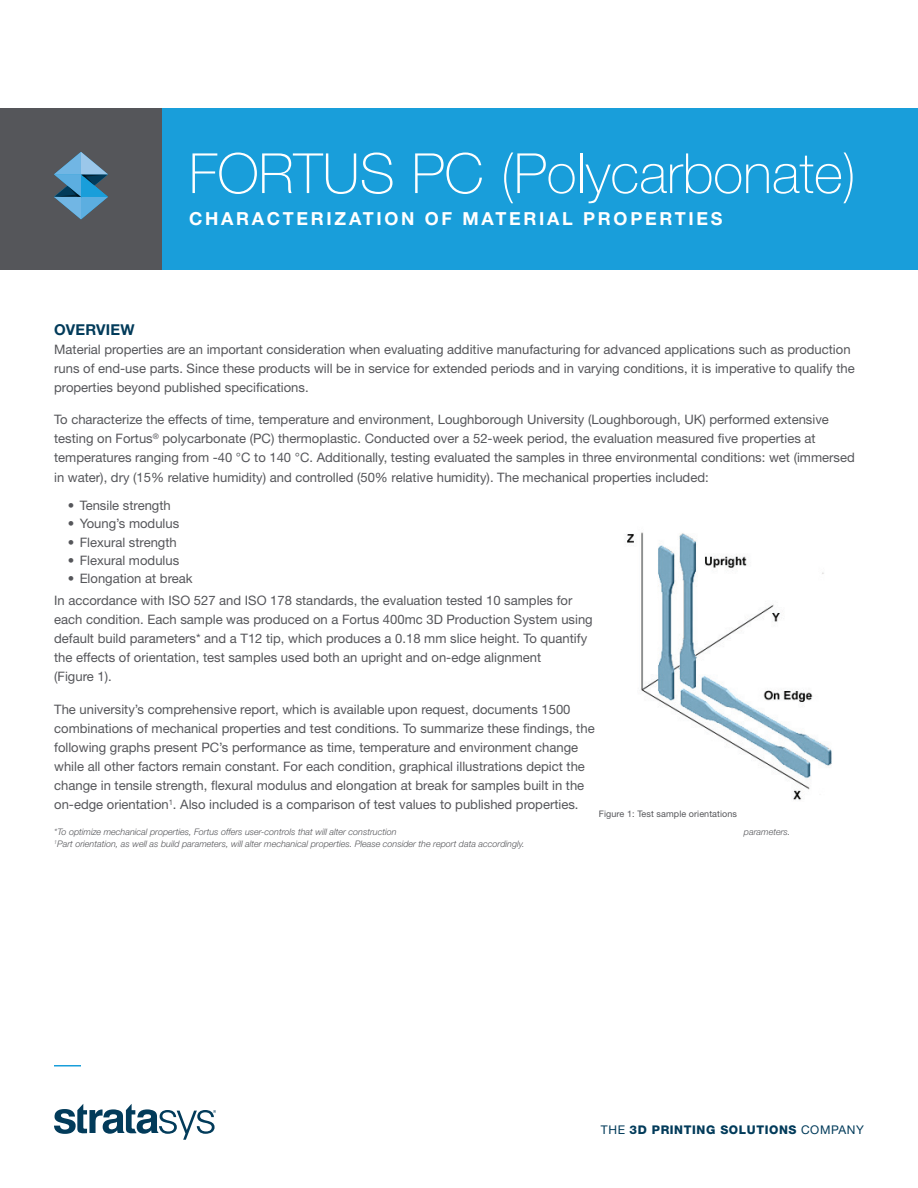
<style>
.page{position:relative;width:918px;height:1188px;background:#fff}
.page>*{position:absolute;margin:0;border:0;box-sizing:border-box;transform-origin:0 0}
.t1{font:100 55.5px "Helvetica Neue LT Std";color:#fff}
.t2{font:700 18px "Helvetica Neue LT Std";letter-spacing:.15em;color:#fff}
.t3{font:700 15px "Helvetica Neue LT Std";letter-spacing:.015em;color:#023b5a}
.t4{font:13.05px/19px "Helvetica Neue LT Std";color:#55565a}
.t5{font:800 12px "Helvetica Neue LT Std";letter-spacing:.05em;color:#023b5a}
.t6{font:italic 300 9px "Helvetica Neue LT Std";color:#55565a}
.t7{font:9px "Helvetica Neue LT Std";letter-spacing:.01em;color:#55565a}
.s1{font-weight:400}
</style>
<div class="page">
<div style="left:144px;top:108px;width:774px;height:162px;background:#199eda"></div>
<div style="left:0;top:108px;width:162px;height:162px;background:#55565a"></div>
<svg style="left:54px;top:152px;width:54px;height:67px"></svg>
<svg style="left:54px;top:1104px;width:162px;height:36px"></svg>
<svg style="left:54px;top:1065px;width:27px;height:1px"></svg>
<img style="left:627px;top:532px;width:205px;height:268px">
<h1 class="t1" style="left:189px;top:142px;width:669px">FORTUS PC (Polycarbonate)</h1>
<h2 class="t2" style="left:189px;top:207px;width:535px">CHARACTERIZATION OF MATERIAL PROPERTIES</h2>
<p class="t3" style="left:54px;top:320px;width:82px">OVERVIEW</p>
<p class="t4" style="left:54px;top:339px;width:802px">Material properties are an important consideration when evaluating additive manufacturing for advanced applications such as production runs of end-use parts. Since these products will be in service for extended periods and in varying conditions, it is imperative to qualify the properties beyond published specifications.</p>
<p class="t4" style="left:54px;top:410px;width:802px">To characterize the effects of time, temperature and environment, Loughborough University (Loughborough, UK) performed extensive testing on Fortus<sup>®</sup> polycarbonate (PC) thermoplastic. Conducted over a 52-week period, the evaluation measured five properties at temperatures ranging from -40 °C to 140 °C. Additionally, testing evaluated the samples in three environmental conditions: wet (immersed in water), dry (15% relative humidity) and controlled (50% relative humidity). The mechanical properties included:</p>
<p class="t4" style="left:68px;top:496px;width:105px">• Tensile strength</p>
<p class="t4" style="left:68px;top:514px;width:113px">• Young’s modulus</p>
<p class="t4" style="left:68px;top:532px;width:111px">• Flexural strength</p>
<p class="t4" style="left:68px;top:550px;width:113px">• Flexural modulus</p>
<p class="t4" style="left:54px;top:567px;width:520px;line-height:22.4px;text-indent:13px">• Elongation at break<br>In accordance with ISO 527 and ISO 178 standards, the evaluation tested 10 samples for</p>
<p class="t4" style="left:54px;top:610px;width:540px">each condition. Each sample was produced on a Fortus 400mc 3D Production System using default build parameters* and a T12 tip, which produces a 0.18 mm slice height. To quantify the effects of orientation, test samples used both an upright and on-edge alignment<br>(Figure 1).</p>
<p class="t4" style="left:54px;top:700px;width:542px">The university’s comprehensive report, which is available upon request, documents 1500 combinations of mechanical properties and test conditions. To summarize these findings, the following graphs present PC’s performance as time, temperature and environment change while all other factors remain constant. For each condition, graphical illustrations depict the change in tensile strength, flexural modulus and elongation at break for samples built in the on-edge orientation<sup>1</sup>. Also included is a comparison of test values to published properties.</p>
<p class="t6" style="left:54px;top:826px;width:344px">*To optimize mechanical properties, Fortus offers user-controls that will alter construction</p>
<p class="t6" style="left:744px;top:826px;width:48px">parameters.</p>
<p class="t6" style="left:54px;top:838px;width:472px"><sup>1</sup>Part orientation, as well as build parameters, will alter mechanical properties. Please consider the report data accordingly.</p>
<p class="t7" style="left:599px;top:809px;width:140px">Figure 1: Test sample orientations</p>
<p class="t5" style="left:601px;top:1123px;width:265px"><span class="s1">THE</span> 3D PRINTING SOLUTIONS <span class="s1">COMPANY</span></p>
</div>
